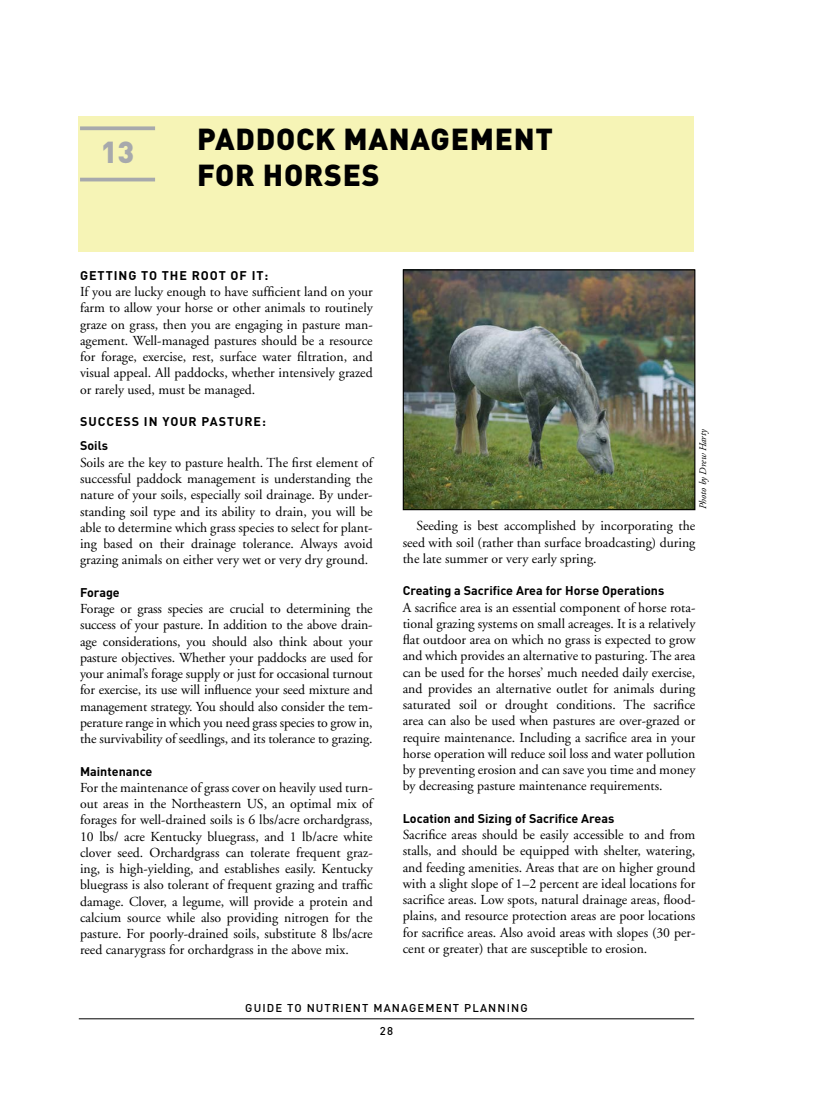
<style>
.page{position:relative;width:833px;height:1103px;background:#fff}
.page>*{position:absolute;margin:0;border:0;box-sizing:border-box;transform-origin:0 0}
.t1{font:900 30px/36px "DIN";letter-spacing:.025em;color:#000}
.t2{font:900 30px "DIN";color:#a7a9ac}
.t3{font:13.75px/16.2px "Adobe Garamond";color:#000;text-align:justify}
.t4{font:700 12.5px "DIN";color:#000}
.t5{font:700 12.5px/24.4px "DIN";letter-spacing:.075em;color:#000}
.t6{font:500 11.25px/22.5px "DIN";letter-spacing:.1em;color:#000;text-align:center}
.t7{font:italic 10px "Adobe Garamond";letter-spacing:-.005em;color:#000}
</style>
<div class="page">
<hr style="left:79px;top:1018px;width:615px;height:1px;background:#000">
<div style="left:79px;top:116px;width:615px;height:135px;background:#f6f4b6"></div>
<svg style="left:80px;top:126px;width:75px;height:4px"></svg>
<hr style="left:80px;top:178px;width:75px;height:3px;background:#a7a9ac">
<img style="left:405px;top:271px;width:288px;height:237px">
<div style="left:403px;top:269px;width:292px;height:241px;border:1px solid #000"></div>
<h1 class="t2" style="left:101px;top:132px;width:35px">13</h1>
<h1 class="t1" style="left:197px;top:120px;width:357px">PADDOCK MANAGEMENT<br>FOR HORSES</h1>
<p class="t5" style="left:80px;top:262px;width:190px">GETTING TO THE ROOT OF IT:</p>
<p class="t3" style="left:80px;top:284px;width:294px">If you are lucky enough to have sufficient land on your farm to allow your horse or other animals to routinely graze on grass, then you are engaging in pasture man&shy;agement. Well-managed pastures should be a resource for forage, exercise, rest, surface water filtration, and visual appeal. All paddocks, whether intensively grazed or rarely used, must be managed.</p>
<p class="t5" style="left:80px;top:409px;width:187px">SUCCESS IN YOUR PASTURE:<br>Soils</p>
<p class="t3" style="left:80px;top:454px;width:294px">Soils are the key to pasture health. The first element of successful paddock management is understanding the nature of your soils, especially soil drainage. By under&shy;standing soil type and its ability to drain, you will be able to determine which grass species to select for plant&shy;ing based on their drainage tolerance. Always avoid grazing animals on either very wet or very dry ground.</p>
<p class="t4" style="left:80px;top:584px;width:41px">Forage</p>
<p class="t3" style="left:80px;top:601px;width:294px">Forage or grass species are crucial to determining the success of your pasture. In addition to the above drain&shy;age considerations, you should also think about your pasture objectives. Whether your paddocks are used for your animal’s forage supply or just for occasional turnout for exercise, its use will influence your seed mixture and management strategy. You should also consider the tem&shy;perature range in which you need grass species to grow in, the survivability of seedlings, and its tolerance to grazing.</p>
<p class="t4" style="left:80px;top:763px;width:74px">Maintenance</p>
<p class="t3" style="left:80px;top:779px;width:294px">For the maintenance of grass cover on heavily used turn&shy;out areas in the Northeastern US, an optimal mix of forages for well-drained soils is 6 lbs/acre orchardgrass, 10 lbs/ acre Kentucky bluegrass, and 1 lb/acre white clover seed. Orchardgrass can tolerate frequent graz&shy;ing, is high-yielding, and establishes easily. Kentucky bluegrass is also tolerant of frequent grazing and traffic damage. Clover, a legume, will provide a protein and calcium source while also providing nitrogen for the pasture. For poorly-drained soils, substitute 8 lbs/acre reed canarygrass for orchardgrass in the above mix.</p>
<p class="t7" style="left:697px;top:509px;width:82px;rotate:-90deg">Photo by Drew Harty</p>
<p class="t3" style="left:403px;top:518px;width:294px;text-indent:14px">Seeding is best accomplished by incorporating the seed with soil (rather than surface broadcasting) during the late summer or very early spring.</p>
<p class="t4" style="left:402px;top:582px;width:263px">Creating a Sacrifice Area for Horse Operations</p>
<p class="t3" style="left:402px;top:599px;width:294px">A sacrifice area is an essential component of horse rota&shy;tional grazing systems on small acreages. It is a relatively flat outdoor area on which no grass is expected to grow and which provides an alternative to pasturing. The area can be used for the horses’ much needed daily exercise, and provides an alternative outlet for animals during saturated soil or drought conditions. The sacrifice area can also be used when pastures are over-grazed or require maintenance. Including a sacrifice area in your horse operation will reduce soil loss and water pollution by preventing erosion and can save you time and money by decreasing pasture maintenance requirements.</p>
<p class="t4" style="left:402px;top:810px;width:213px">Location and Sizing of Sacrifice Areas</p>
<p class="t3" style="left:402px;top:827px;width:294px">Sacrifice areas should be easily accessible to and from stalls, and should be equipped with shelter, watering, and feeding amenities. Areas that are on higher ground with a slight slope of 1–2 percent are ideal locations for sacrifice areas. Low spots, natural drainage areas, flood&shy;plains, and resource protection areas are poor locations for sacrifice areas. Also avoid areas with slopes (30 per&shy;cent or greater) that are susceptible to erosion.</p>
<p class="t6" style="left:245px;top:996px;width:284px">GUIDE TO NUTRIENT MANAGEMENT PLANNING<br>28</p>
</div>
